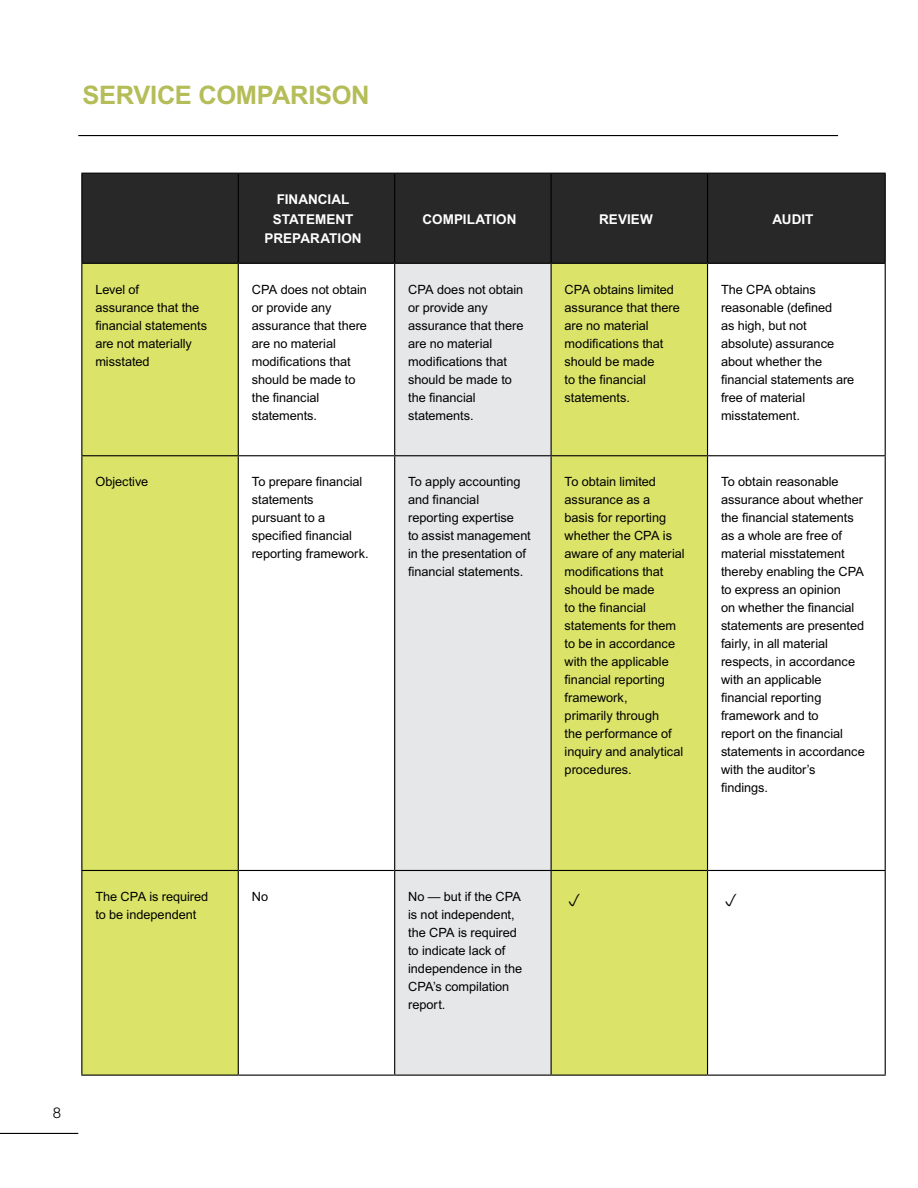
<style>
.page{position:relative;width:918px;height:1188px;background:#fff}
.page>*{position:absolute;margin:0;border:0;box-sizing:border-box;transform-origin:0 0}
.t1{font:700 25.5px "Arial";letter-spacing:-.01em;color:#b4bd58}
.t2{font:300 15px "Helvetica";color:#000}
.t3{font:700 13.5px/19.5px "Arial";letter-spacing:.005em;color:#fff;text-align:center}
.t4{font:12.75px/18px "Arial";letter-spacing:-.005em;color:#000}
</style>
<div class="page">
<hr style="left:78px;top:135px;width:760px;height:1px;background:#000">
<hr style="left:0;top:1133px;width:78px;height:1px;background:#000">
<div style="left:82px;top:174px;width:803px;height:89px;background:#292829"></div>
<svg style="left:82px;top:264px;width:625px;height:811px;fill:#dbe469"></svg>
<div style="left:395px;top:264px;width:156px;height:811px;background:#e6e7e8"></div>
<hr style="left:81px;top:173px;width:157px;height:1px;background:#000">
<hr style="left:81px;top:174px;width:1px;height:89px;background:#000">
<hr style="left:238px;top:173px;width:157px;height:1px;background:#000">
<hr style="left:238px;top:174px;width:1px;height:89px;background:#000">
<hr style="left:395px;top:173px;width:156px;height:1px;background:#000">
<hr style="left:394px;top:174px;width:1px;height:89px;background:#000">
<hr style="left:551px;top:173px;width:157px;height:1px;background:#000">
<hr style="left:551px;top:174px;width:1px;height:89px;background:#000">
<hr style="left:708px;top:173px;width:178px;height:1px;background:#000">
<hr style="left:707px;top:174px;width:1px;height:89px;background:#000">
<hr style="left:885px;top:174px;width:1px;height:89px;background:#000">
<hr style="left:81px;top:263px;width:157px;height:1px;background:#000">
<hr style="left:81px;top:264px;width:1px;height:191px;background:#000">
<hr style="left:238px;top:263px;width:157px;height:1px;background:#000">
<hr style="left:238px;top:264px;width:1px;height:191px;background:#000">
<hr style="left:395px;top:263px;width:156px;height:1px;background:#000">
<hr style="left:394px;top:264px;width:1px;height:191px;background:#000">
<hr style="left:551px;top:263px;width:157px;height:1px;background:#000">
<hr style="left:551px;top:264px;width:1px;height:191px;background:#000">
<hr style="left:708px;top:263px;width:178px;height:1px;background:#000">
<hr style="left:707px;top:264px;width:1px;height:191px;background:#000">
<hr style="left:885px;top:264px;width:1px;height:191px;background:#000">
<hr style="left:81px;top:455px;width:157px;height:1px;background:#000">
<hr style="left:81px;top:456px;width:1px;height:414px;background:#000">
<hr style="left:238px;top:455px;width:157px;height:1px;background:#000">
<hr style="left:238px;top:456px;width:1px;height:414px;background:#000">
<hr style="left:395px;top:455px;width:156px;height:1px;background:#000">
<hr style="left:394px;top:456px;width:1px;height:414px;background:#000">
<hr style="left:551px;top:455px;width:157px;height:1px;background:#000">
<hr style="left:551px;top:456px;width:1px;height:414px;background:#000">
<hr style="left:708px;top:455px;width:178px;height:1px;background:#000">
<hr style="left:707px;top:456px;width:1px;height:414px;background:#000">
<hr style="left:885px;top:456px;width:1px;height:414px;background:#000">
<hr style="left:81px;top:870px;width:157px;height:1px;background:#000">
<hr style="left:81px;top:871px;width:1px;height:204px;background:#000">
<hr style="left:238px;top:870px;width:157px;height:1px;background:#000">
<hr style="left:238px;top:871px;width:1px;height:204px;background:#000">
<hr style="left:395px;top:870px;width:156px;height:1px;background:#000">
<hr style="left:394px;top:871px;width:1px;height:204px;background:#000">
<hr style="left:551px;top:870px;width:157px;height:1px;background:#000">
<hr style="left:551px;top:871px;width:1px;height:204px;background:#000">
<hr style="left:708px;top:870px;width:178px;height:1px;background:#000">
<hr style="left:707px;top:871px;width:1px;height:204px;background:#000">
<hr style="left:885px;top:871px;width:1px;height:204px;background:#000">
<hr style="left:81px;top:1075px;width:157px;height:1px;background:#000">
<hr style="left:238px;top:1075px;width:157px;height:1px;background:#000">
<hr style="left:395px;top:1075px;width:156px;height:1px;background:#000">
<hr style="left:551px;top:1075px;width:157px;height:1px;background:#000">
<hr style="left:708px;top:1075px;width:178px;height:1px;background:#000">
<svg style="left:569px;top:894px;width:11px;height:12px"></svg>
<h1 class="t1" style="left:82px;top:81px;width:289px">SERVICE COMPARISON</h1>
<p class="t3" style="left:265px;top:190px;width:99px">FINANCIAL<br>STATEMENT<br>PREPARATION</p>
<p class="t3" style="left:423px;top:209px;width:95px">COMPILATION</p>
<p class="t3" style="left:599px;top:209px;width:55px">REVIEW</p>
<p class="t3" style="left:773px;top:209px;width:42px">AUDIT</p>
<p class="t4" style="left:95px;top:280px;width:113px">Level of<br>assurance that the financial statements are not materially misstated</p>
<p class="t4" style="left:252px;top:280px;width:117px">CPA does not obtain or provide any assurance that there are no material modifications that should be made to the financial statements.</p>
<p class="t4" style="left:408px;top:280px;width:117px">CPA does not obtain or provide any assurance that there are no material modifications that should be made to the financial statements.</p>
<p class="t4" style="left:565px;top:280px;width:117px">CPA obtains limited assurance that there are no material modifications that should be made<br>to the financial statements.</p>
<p class="t4" style="left:721px;top:280px;width:135px">The CPA obtains reasonable (defined<br>as high, but not absolute) assurance about whether the financial statements are free of material misstatement.</p>
<p class="t4" style="left:95px;top:473px;width:55px">Objective</p>
<p class="t4" style="left:252px;top:473px;width:118px">To prepare financial statements<br>pursuant to a specified financial reporting framework.</p>
<p class="t4" style="left:408px;top:473px;width:124px">To apply accounting and financial reporting expertise<br>to assist management in the presentation of financial statements.</p>
<p class="t4" style="left:565px;top:473px;width:122px">To obtain limited assurance as a<br>basis for reporting whether the CPA is aware of any material modifications that should be made<br>to the financial statements for them to be in accordance with the applicable financial reporting framework,<br>primarily through<br>the performance of inquiry and analytical procedures.</p>
<p class="t4" style="left:721px;top:473px;width:145px">To obtain reasonable assurance about whether the financial statements as a whole are free of material misstatement thereby enabling the CPA to express an opinion<br>on whether the financial statements are presented fairly, in all material respects, in accordance with an applicable financial reporting framework and to<br>report on the financial statements in accordance with the auditor’s findings.</p>
<p class="t4" style="left:95px;top:888px;width:115px">The CPA is required to be independent</p>
<p class="t4" style="left:252px;top:888px;width:18px">No</p>
<p class="t4" style="left:408px;top:888px;width:115px">No — but if the CPA is not independent, the CPA is required to indicate lack of independence in the<br>CPA’s compilation report.</p>
<p class="t2" style="left:53px;top:1103px;width:10px">8</p>
</div>
